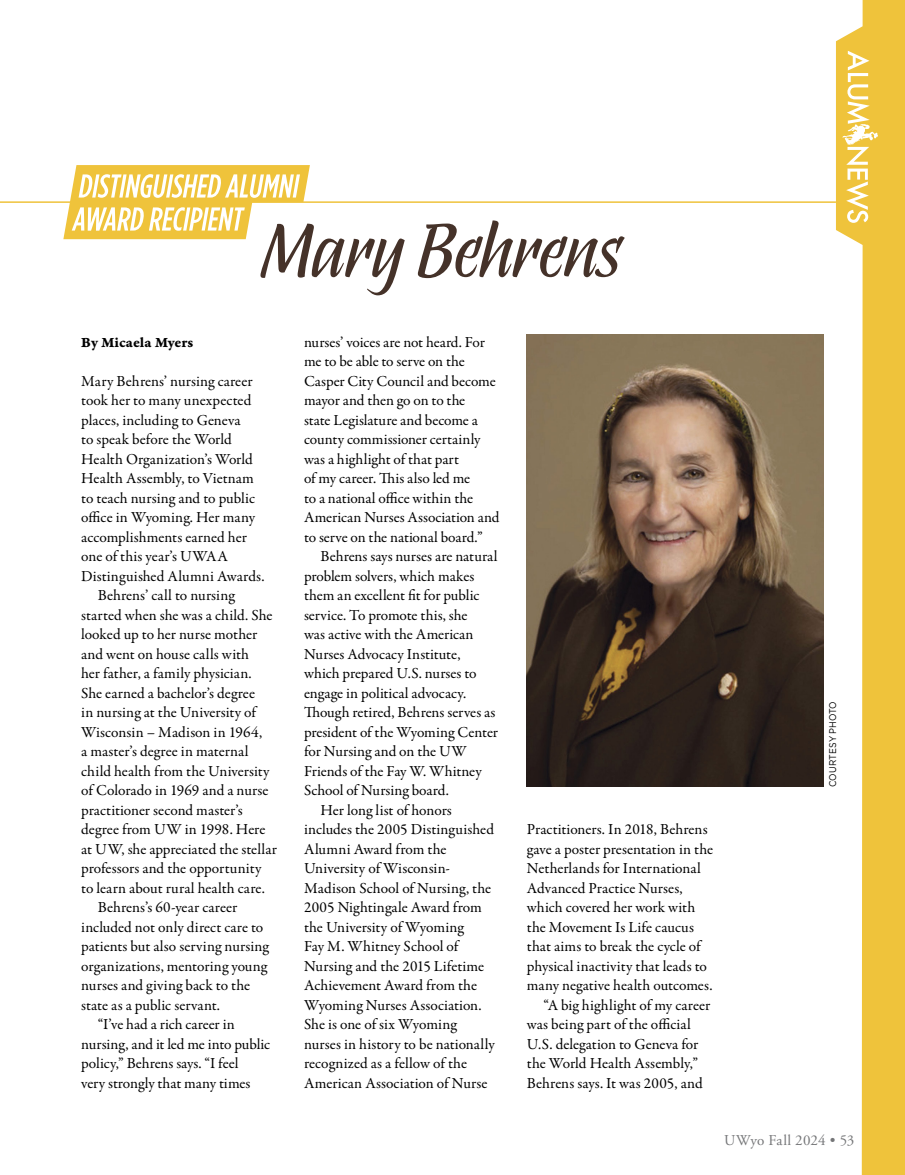
<style>
.page{position:relative;width:905px;height:1175px;background:#fff}
.page>*{position:absolute;margin:0;border:0;box-sizing:border-box;transform-origin:0 0}
.t1{font:73.65px "Abelina Pro";color:#453229}
.Body_Copy{font:15.3px/19.5px "Garamond Premr Pro";color:#000}
.Initial_Paragraph_-_Body_Copy{font:15.3px/19.5px "Garamond Premr Pro";color:#000}
.t2{font:15px "Adobe Garamond Pro";letter-spacing:.01em;color:#757678}
.Byline{font:15px "Garamond Premr Pro Bd Capt";letter-spacing:-.005em;color:#000}
.Photo_Credit{font:9.75px "Gotham";letter-spacing:.005em;color:#000;scale:.9 1}
</style>
<div class="page">
<svg style="left:836px;top:0;width:68px;height:1174px;fill:#efc33b"></svg>
<svg style="left:842px;top:51px;width:36px;height:172px"></svg>
<svg style="left:63px;top:165px;width:247px;height:74px"></svg>
<hr style="left:0;top:201px;width:836px;height:2px;background:#efc33b">
<img style="left:527px;top:334px;width:297px;height:453px">
<p class="t1" style="left:260px;top:208px;width:362px">Mary Behrens</p>
<p class="Byline" style="left:81px;top:333px;width:113px">By Micaela Myers</p>
<p class="Initial_Paragraph_-_Body_Copy" style="left:81px;top:371px;width:185px">Mary Behrens’ nursing career took her to many unexpected places, including to Geneva<br>to speak before the World<br>Health Organization’s World<br>Health Assembly, to Vietnam to teach nursing and to public office in Wyoming. Her many accomplishments earned her one of this year’s UWAA<br>Distinguished Alumni Awards.</p>
<p class="Body_Copy" style="left:81px;top:586px;width:197px;text-indent:17px">Behrens’ call to nursing started when she was a child. She looked up to her nurse mother and went on house calls with<br>her father, a family physician.<br>She earned a bachelor’s degree<br>in nursing at the University of<br>Wisconsin – Madison in 1964,<br>a master’s degree in maternal child health from the University of Colorado in 1969 and a nurse practitioner second master’s degree from UW in 1998. Here at UW, she appreciated the stellar professors and the opportunity to learn about rural health care.</p>
<p class="Body_Copy" style="left:81px;top:898px;width:189px;text-indent:17px">Behrens’s 60-year career included not only direct care to patients but also serving nursing organizations, mentoring young nurses and giving back to the state as a public servant.</p>
<p class="Body_Copy" style="left:81px;top:1015px;width:191px;text-indent:17px">“I’ve had a rich career in nursing, and it led me into public policy,” Behrens says. “I feel<br>very strongly that many times</p>
<p class="Body_Copy" style="left:304px;top:332px;width:197px">nurses’ voices are not heard. For me to be able to serve on the<br>Casper City Council and become mayor and then go on to the<br>state Legislature and become a county commissioner certainly was a highlight of that part<br>of my career. This also led me<br>to a national office within the<br>American Nurses Association and to serve on the national board.”</p>
<p class="Body_Copy" style="left:304px;top:547px;width:196px;text-indent:17px">Behrens says nurses are natural problem solvers, which makes them an excellent fit for public service. To promote this, she<br>was active with the American<br>Nurses Advocacy Institute, which prepared U.S. nurses to engage in political advocacy.<br>Though retired, Behrens serves as president of the Wyoming Center for Nursing and on the UW<br>Friends of the Fay W. Whitney<br>School of Nursing board.</p>
<p class="Body_Copy" style="left:304px;top:800px;width:192px;text-indent:17px">Her long list of honors includes the 2005 Distinguished<br>Alumni Award from the<br>University of Wisconsin-<br>Madison School of Nursing, the<br>2005 Nightingale Award from the University of Wyoming<br>Fay M. Whitney School of<br>Nursing and the 2015 Lifetime<br>Achievement Award from the<br>Wyoming Nurses Association.<br>She is one of six Wyoming nurses in history to be nationally recognized as a fellow of the<br>American Association of Nurse</p>
<p class="Body_Copy" style="left:527px;top:820px;width:188px">Practitioners. In 2018, Behrens gave a poster presentation in the<br>Netherlands for International<br>Advanced Practice Nurses, which covered her work with the Movement Is Life caucus that aims to break the cycle of physical inactivity that leads to many negative health outcomes.</p>
<p class="Body_Copy" style="left:527px;top:995px;width:185px;text-indent:17px">“A big highlight of my career was being part of the official<br>U.S. delegation to Geneva for the World Health Assembly,”<br>Behrens says. It was 2005, and</p>
<p class="Photo_Credit" style="left:826px;top:787px;width:97px;rotate:-90deg">COURTESY PHOTO</p>
<p class="t2" style="left:724px;top:1131px;width:132px">UWyo Fall 2024 • 53</p>
</div>
